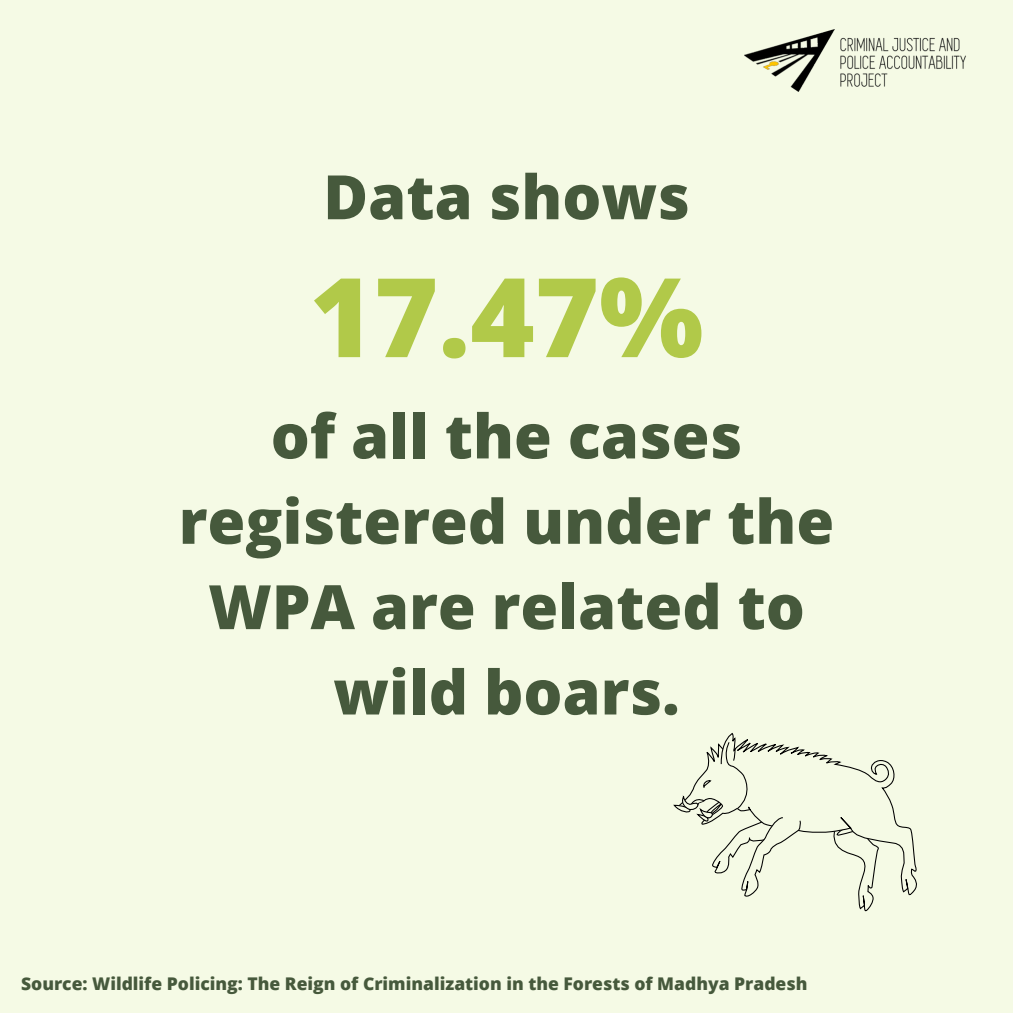
<style>
.page{position:relative;width:1013px;height:1013px;background:#fff}
.page>*{position:absolute;margin:0;border:0;box-sizing:border-box;transform-origin:0 0}
.t1{font:800 110px "Open Sans";color:#b1c949}
.t2{font:800 61.25px/85.2px "Open Sans";color:#46593c;text-align:center}
.t3{font:800 17.5px "Open Sans";color:#46593c}
</style>
<div class="page">
<div style="left:0;top:0;width:1012px;height:1012px;background:#f5fae5"></div>
<img style="left:744px;top:30px;width:222px;height:62px">
<svg style="left:673px;top:732px;width:233px;height:180px"></svg>
<h2 class="t2" style="left:323px;top:153px;width:368px">Data shows</h2>
<h1 class="t1" style="left:309px;top:239px;width:395px">17.47%</h1>
<h2 class="t2" style="left:179px;top:392px;width:657px">of all the cases registered under the<br>WPA are related to wild boars.</h2>
<p class="t3" style="left:21px;top:970px;width:787px">Source: Wildlife Policing: The Reign of Criminalization in the Forests of Madhya Pradesh</p>
</div>
